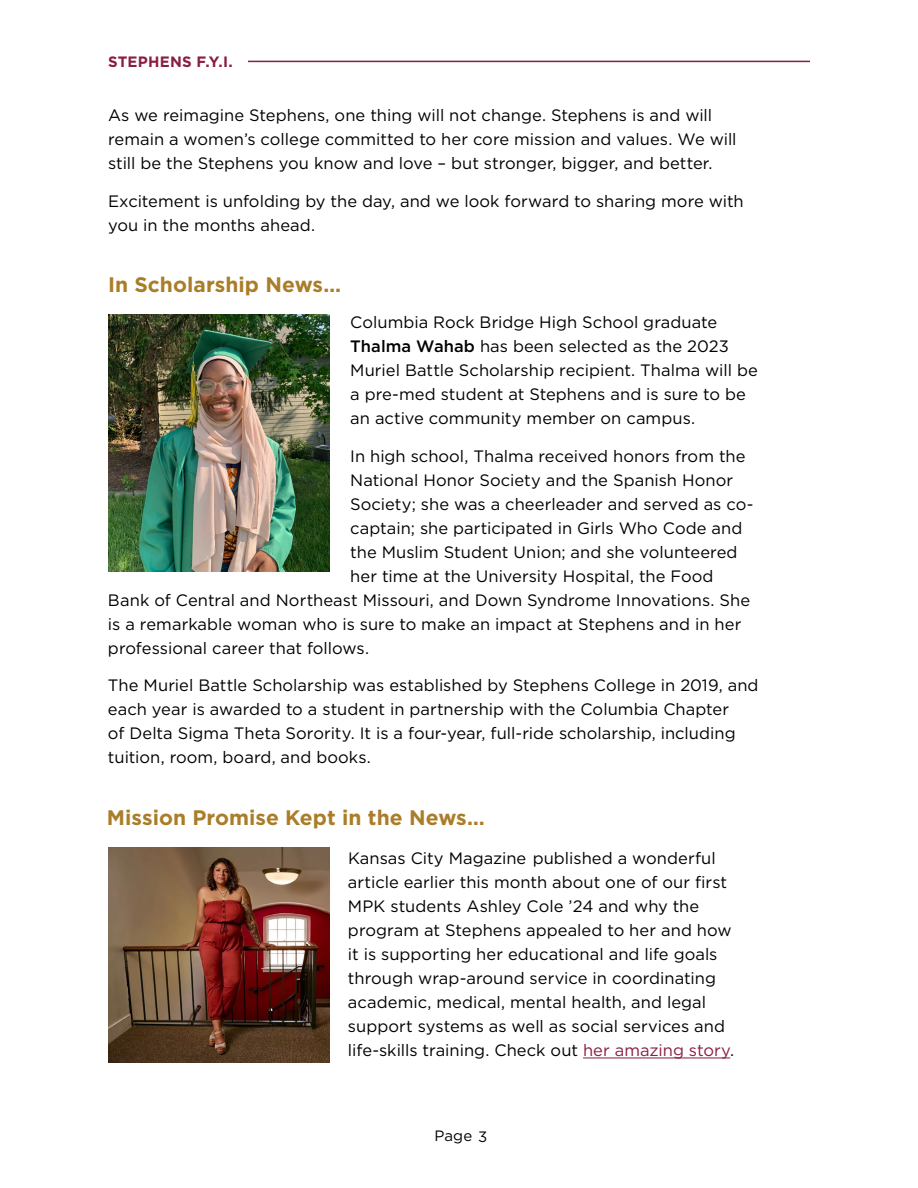
<style>
.page{position:relative;width:918px;height:1188px;background:#fff}
.page>*{position:absolute;margin:0;border:0;box-sizing:border-box;transform-origin:0 0}
.t1{font:700 21px "Gotham";color:#aa7d28}
.t2{font:16.5px/24px "Gotham";color:#000}
.t3{font:700 15px "Gotham";letter-spacing:.015em;color:#8a1e41}
.t4{font:15px "Gotham";color:#000}
.s1{font-weight:500}
.s2{color:#8a1e41}
</style>
<div class="page">
<hr style="left:248px;top:61px;width:562px;height:1px;background:#8a1e41">
<img style="left:108px;top:315px;width:222px;height:257px">
<hr style="left:583px;top:1058px;width:147px;height:1px;background:#8a1e41">
<img style="left:108px;top:847px;width:222px;height:216px">
<p class="t3" style="left:108px;top:52px;width:126px">STEPHENS F.Y.I.</p>
<p class="t2" style="left:108px;top:103px;width:630px">As we reimagine Stephens, one thing will not change. Stephens is and will remain a women’s college committed to her core mission and values. We will still be the Stephens you know and love – but stronger, bigger, and better.</p>
<p class="t2" style="left:108px;top:189px;width:637px">Excitement is unfolding by the day, and we look forward to sharing more with you in the months ahead.</p>
<p class="t1" style="left:108px;top:271px;width:235px">In Scholarship News…</p>
<p class="t2" style="left:350px;top:310px;width:409px">Columbia Rock Bridge High School graduate <span class="s1">Thalma Wahab</span> has been selected as the 2023<br>Muriel Battle Scholarship recipient. Thalma will be a pre-med student at Stephens and is sure to be an active community member on campus.</p>
<p class="t2" style="left:350px;top:444px;width:397px">In high school, Thalma received honors from the</p>
<p class="t2" style="left:350px;top:468px;width:384px">National Honor Society and the Spanish Honor</p>
<p class="t2" style="left:350px;top:492px;width:405px">Society; she was a cheerleader and served as co-</p>
<p class="t2" style="left:350px;top:516px;width:394px">captain; she participated in Girls Who Code and</p>
<p class="t2" style="left:350px;top:540px;width:389px">the Muslim Student Union; and she volunteered</p>
<p class="t2" style="left:350px;top:564px;width:365px">her time at the University Hospital, the Food</p>
<p class="t2" style="left:108px;top:588px;width:644px">Bank of Central and Northeast Missouri, and Down Syndrome Innovations. She</p>
<p class="t2" style="left:108px;top:612px;width:635px">is a remarkable woman who is sure to make an impact at Stephens and in her</p>
<p class="t2" style="left:108px;top:636px;width:263px">professional career that follows.</p>
<p class="t2" style="left:108px;top:673px;width:652px">The Muriel Battle Scholarship was established by Stephens College in 2019, and each year is awarded to a student in partnership with the Columbia Chapter<br>of Delta Sigma Theta Sorority. It is a four-year, full-ride scholarship, including tuition, room, board, and books.</p>
<p class="t1" style="left:107px;top:804px;width:379px">Mission Promise Kept in the News…</p>
<p class="t2" style="left:348px;top:846px;width:388px">Kansas City Magazine published a wonderful article earlier this month about one of our first MPK students Ashley Cole ’24 and why the program at Stephens appealed to her and how it is supporting her educational and life goals through wrap-around service in coordinating academic, medical, mental health, and legal support systems as well as social services and life-skills training. Check out <span class="s2">her amazing story</span>.</p>
<p class="t4" style="left:434px;top:1127px;width:54px">Page 3</p>
</div>
